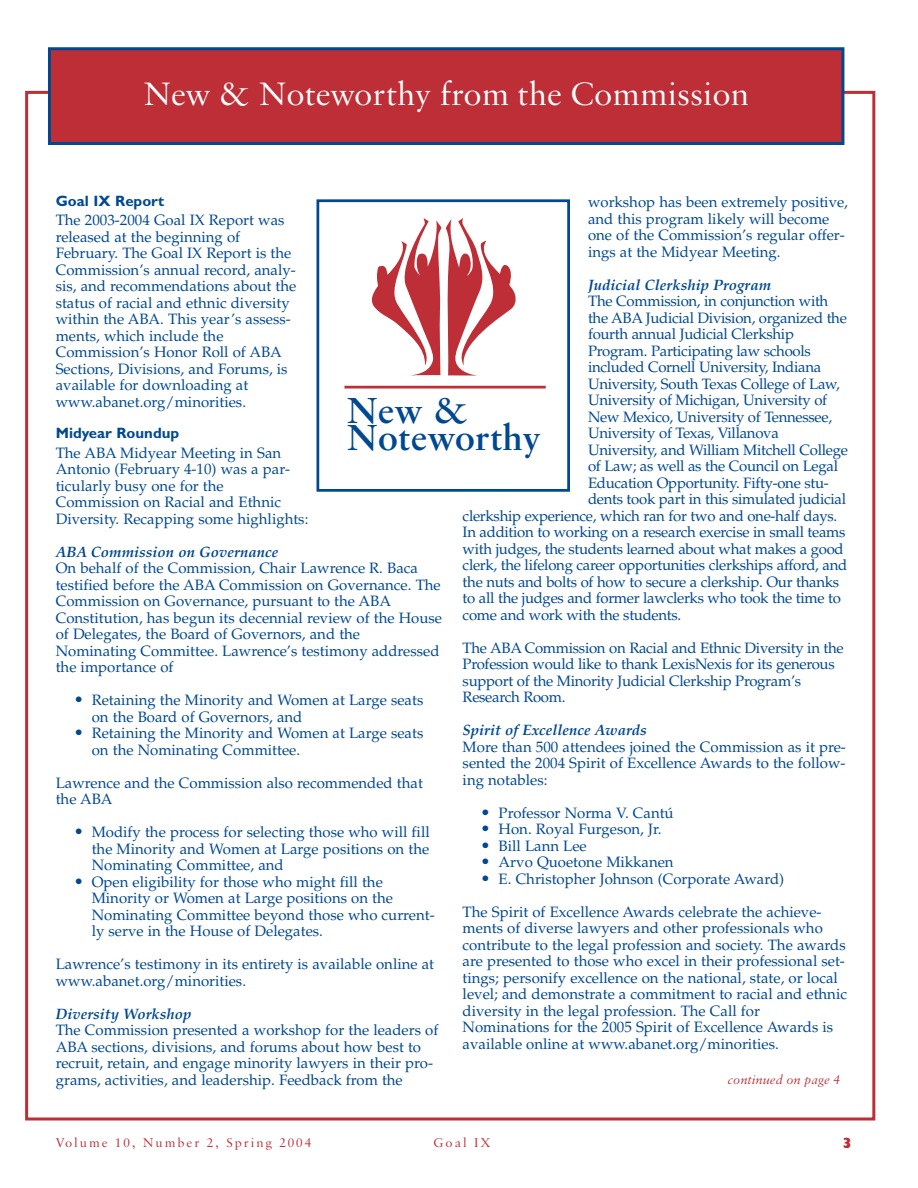
<style>
.page{position:relative;width:918px;height:1188px;background:#fff}
.page>*{position:absolute;margin:0;border:0;box-sizing:border-box;transform-origin:0 0}
.t1{font:600 38.55px/27.6px "Sabon";color:#004890}
.t2{font:34.5px "Sabon";color:#fff}
.t3{font:15px/16.5px "Palatino";color:#004890}
.t4{font:15px/16.5px "Palatino";letter-spacing:-.02em;color:#004890}
.t5{font:italic 700 15px "Palatino";color:#004890}
.t6{font:700 15px "Gill Sans";color:#004890}
.t7{font:800 15px "Gill Sans";color:#be2e37}
.t8{font:13.5px "Sabon";letter-spacing:.145em;color:#be2e37}
.t9{font:italic 13.5px "Sabon";color:#be2e37}
.s1{font-size:16.5px}
</style>
<div class="page">
<div style="left:49px;top:49px;width:794px;height:95px;background:#be2e37"></div>
<div style="left:48px;top:47px;width:796px;height:98px;border:3px solid #004890"></div>
<svg style="left:371px;top:217px;width:145px;height:159px"></svg>
<div style="left:317px;top:199px;width:253px;height:293px;border:3px solid #004890"></div>
<hr style="left:344px;top:386px;width:202px;height:3px;background:#be2e37">
<h2 class="t2" style="left:143px;top:80px;width:607px">New &amp; Noteworthy from the Commission</h2>
<p class="t6" style="left:56px;top:196px;width:110px">Goal IX Report</p>
<p class="t3" style="left:56px;top:214px;width:242px">The 2003-2004 Goal IX Report was released at the beginning of<br>February. The Goal IX Report is the<br>Commission’s annual record, analy&shy;sis, and recommendations about the status of racial and ethnic diversity within the ABA. This year’s assess&shy;ments, which include the<br>Commission’s Honor Roll of ABA<br>Sections, Divisions, and Forums, is available for downloading at www.abanet.org/minorities.</p>
<p class="t6" style="left:56px;top:428px;width:125px">Midyear Roundup</p>
<p class="t3" style="left:56px;top:446px;width:254px">The ABA Midyear Meeting in San<br>Antonio (February 4-10) was a par&shy;ticularly busy one for the<br>Commission on Racial and Ethnic<br>Diversity. Recapping some highlights:</p>
<p class="t5" style="left:56px;top:546px;width:224px">ABA Commission on Governance</p>
<p class="t3" style="left:56px;top:562px;width:388px">On behalf of the Commission, Chair Lawrence R. Baca testified before the ABA Commission on Governance. The Commission on Governance, pursuant to the ABA Constitution, has begun its decennial review of the House of Delegates, the Board of Governors, and the Nominating Committee. Lawrence’s testimony addressed the importance of</p>
<p class="t3" style="left:92px;top:694px;width:333px;text-indent:-18px"><span class="s1">•</span> Retaining the Minority and Women at Large seats on the Board of Governors, and</p>
<p class="t3" style="left:92px;top:727px;width:333px;text-indent:-18px"><span class="s1">•</span> Retaining the Minority and Women at Large seats on the Nominating Committee.</p>
<p class="t3" style="left:56px;top:776px;width:369px">Lawrence and the Commission also recommended that the ABA</p>
<p class="t3" style="left:92px;top:826px;width:339px;text-align:justify;text-indent:-18px"><span class="s1">•</span> Modify the process for selecting those who will fill the Minority and Women at Large positions on the Nominating Committee, and</p>
<p class="t3" style="left:92px;top:875px;width:344px;text-indent:-18px"><span class="s1">•</span> Open eligibility for those who might fill the Minority or Women at Large positions on the Nominating Committee beyond those who current&shy;ly serve in the House of Delegates.</p>
<p class="t3" style="left:56px;top:958px;width:380px">Lawrence’s testimony in its entirety is available online at www.abanet.org/minorities.</p>
<p class="t5" style="left:56px;top:1008px;width:137px">Diversity Workshop</p>
<p class="t3" style="left:56px;top:1024px;width:384px">The Commission presented a workshop for the leaders of ABA sections, divisions, and forums about how best to recruit, retain, and engage minority lawyers in their pro&shy;grams, activities, and leadership. Feedback from the</p>
<p class="t3" style="left:588px;top:196px;width:262px">workshop has been extremely positive, and this program likely will become one of the Commission’s regular offer&shy;ings at the Midyear Meeting.</p>
<p class="t5" style="left:588px;top:279px;width:185px">Judicial Clerkship Program</p>
<p class="t4" style="left:588px;top:295px;width:242px">The Commission, in conjunction with</p>
<p class="t4" style="left:588px;top:311px;width:260px">the ABA Judicial Division, organized the</p>
<p class="t4" style="left:588px;top:328px;width:208px">fourth annual Judicial Clerkship</p>
<p class="t4" style="left:588px;top:344px;width:224px">Program. Participating law schools</p>
<p class="t4" style="left:588px;top:361px;width:235px">included Cornell University, Indiana</p>
<p class="t4" style="left:588px;top:377px;width:253px">University, South Texas College of Law,</p>
<p class="t4" style="left:588px;top:394px;width:241px">University of Michigan, University of</p>
<p class="t4" style="left:588px;top:410px;width:246px">New Mexico, University of Tennessee,</p>
<p class="t4" style="left:588px;top:427px;width:192px">University of Texas, Villanova</p>
<p class="t4" style="left:588px;top:443px;width:261px">University, and William Mitchell College</p>
<p class="t4" style="left:588px;top:460px;width:252px">of Law; as well as the Council on Legal</p>
<p class="t4" style="left:588px;top:476px;width:242px">Education Opportunity. Fifty-one stu-</p>
<p class="t4" style="left:588px;top:493px;width:260px">dents took part in this simulated judicial</p>
<p class="t4" style="left:463px;top:509px;width:376px">clerkship experience, which ran for two and one-half days.</p>
<p class="t4" style="left:463px;top:526px;width:384px">In addition to working on a research exercise in small teams</p>
<p class="t4" style="left:463px;top:542px;width:383px">with judges, the students learned about what makes a good</p>
<p class="t4" style="left:463px;top:559px;width:386px">clerk, the lifelong career opportunities clerkships afford, and</p>
<p class="t4" style="left:463px;top:575px;width:378px">the nuts and bolts of how to secure a clerkship. Our thanks</p>
<p class="t4" style="left:463px;top:592px;width:380px">to all the judges and former lawclerks who took the time to</p>
<p class="t4" style="left:463px;top:608px;width:220px">come and work with the students.</p>
<p class="t4" style="left:463px;top:641px;width:383px">The ABA Commission on Racial and Ethnic Diversity in the Profession would like to thank LexisNexis for its generous support of the Minority Judicial Clerkship Program’s Research Room.</p>
<p class="t5" style="left:463px;top:724px;width:186px">Spirit of Excellence Awards</p>
<p class="t3" style="left:463px;top:740px;width:385px;text-align:justify">More than 500 attendees joined the Commission as it pre&shy;sented the 2004 Spirit of Excellence Awards to the follow&shy;ing notables:</p>
<p class="t3" style="left:481px;top:806px;width:195px"><span class="s1">•</span> Professor Norma V. Cantú</p>
<p class="t3" style="left:481px;top:823px;width:183px"><span class="s1">•</span> Hon. Royal Furgeson, Jr.</p>
<p class="t3" style="left:481px;top:839px;width:108px"><span class="s1">•</span> Bill Lann Lee</p>
<p class="t3" style="left:481px;top:856px;width:195px"><span class="s1">•</span> Arvo Quoetone Mikkanen</p>
<p class="t3" style="left:481px;top:872px;width:305px"><span class="s1">•</span> E. Christopher Johnson (Corporate Award)</p>
<p class="t3" style="left:463px;top:905px;width:386px">The Spirit of Excellence Awards celebrate the achieve&shy;ments of diverse lawyers and other professionals who contribute to the legal profession and society. The awards are presented to those who excel in their professional set&shy;tings; personify excellence on the national, state, or local level; and demonstrate a commitment to racial and ethnic diversity in the legal profession. The Call for Nominations for the 2005 Spirit of Excellence Awards is available online at www.abanet.org/minorities.</p>
<h1 class="t1" style="left:347px;top:399px;width:196px">New &amp;<br>Noteworthy</h1>
<p class="t9" style="left:727px;top:1074px;width:114px">continued on page 4</p>
<p class="t8" style="left:56px;top:1137px;width:257px">Volume 10, Number 2, Spring 2004</p>
<p class="t8" style="left:433px;top:1137px;width:59px">Goal IX</p>
<p class="t7" style="left:842px;top:1137px;width:12px">3</p>
</div>
